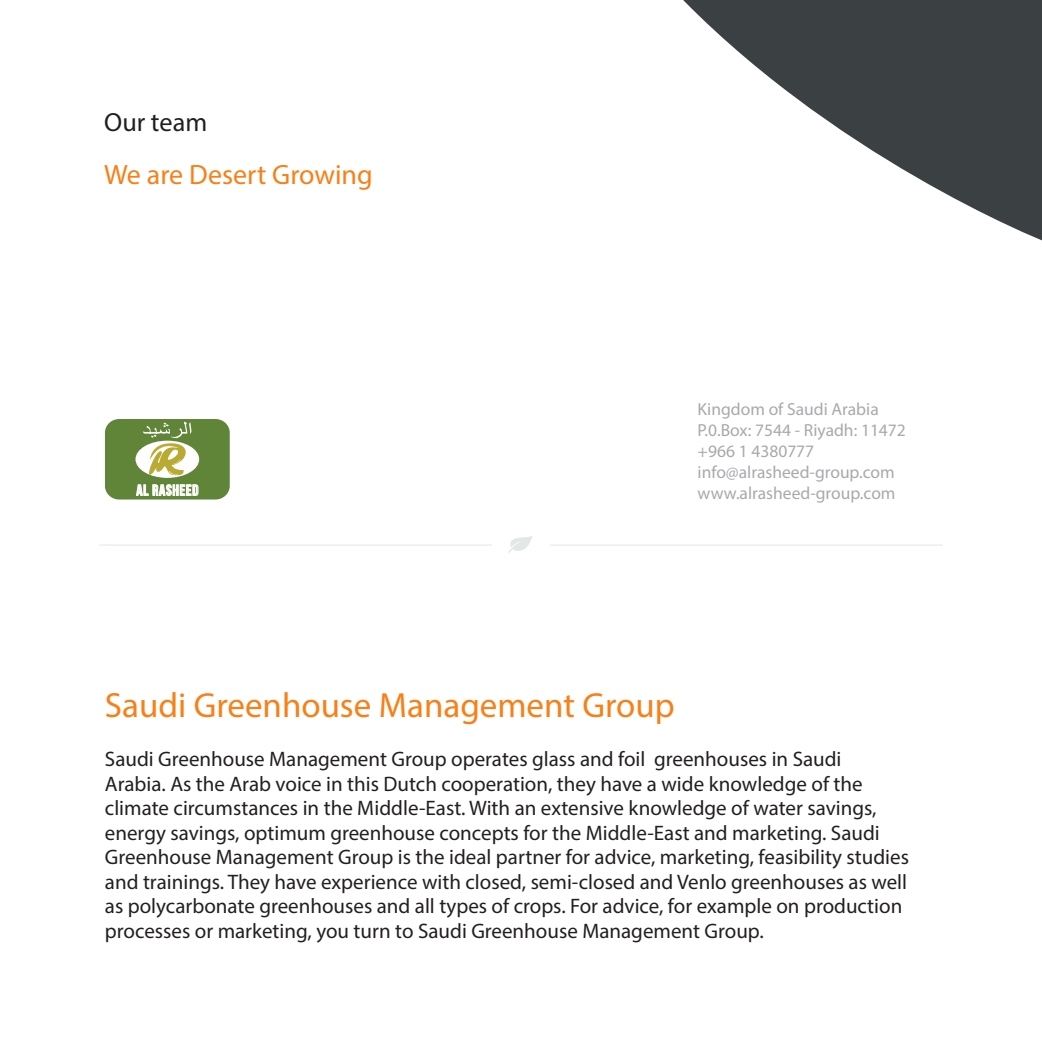
<style>
.page{position:relative;width:1042px;height:1042px;background:#fff}
.page>*{position:absolute;margin:0;border:0;box-sizing:border-box;transform-origin:0 0}
.t1{font:35px "Myriad Pro";color:#f88017}
.t2{font:28px "Myriad Pro";color:#f88017}
.t3{font:26.25px "Myriad Pro";color:#231f20}
.t4{font:21px/24.5px "Myriad Pro";color:#231f20}
.t5{font:17.5px/21px "Myriad Pro";color:#a8a9ad}
.t6{font:15.05px "Bebas Neue";letter-spacing:.05em;color:#fff}
</style>
<div class="page">
<div style="left:105px;top:419px;width:125px;height:80px;background:#608539;border-radius:14px"></div>
<svg style="left:136px;top:421px;width:63px;height:75px"></svg>
<svg style="left:508px;top:536px;width:24px;height:17px"></svg>
<hr style="left:550px;top:545px;width:393px;height:1px;background:#e2e8e7">
<hr style="left:99px;top:545px;width:393px;height:1px;background:#e2e8e7">
<svg style="left:683px;top:0;width:359px;height:240px;fill:#3b4042"></svg>
<p class="t3" style="left:104px;top:106px;width:105px">Our team</p>
<p class="t2" style="left:104px;top:157px;width:270px">We are Desert Growing</p>
<p class="t6" style="left:136px;top:482px;width:64px">AL RASHEED</p>
<p class="t5" style="left:697px;top:399px;width:210px">Kingdom of Saudi Arabia<br>P.0.Box: 7544 - Riyadh: 11472 +966 1 4380777 info@alrasheed-group.com www.alrasheed-group.com</p>
<p class="t1" style="left:105px;top:684px;width:571px">Saudi Greenhouse Management Group</p>
<p class="t4" style="left:105px;top:746px;width:805px">Saudi Greenhouse Management Group operates glass and foil greenhouses in Saudi<br>Arabia. As the Arab voice in this Dutch cooperation, they have a wide knowledge of the climate circumstances in the Middle-East. With an extensive knowledge of water savings, energy savings, optimum greenhouse concepts for the Middle-East and marketing. Saudi Greenhouse Management Group is the ideal partner for advice, marketing, feasibility studies and trainings. They have experience with closed, semi-closed and Venlo greenhouses as well as polycarbonate greenhouses and all types of crops. For advice, for example on production processes or marketing, you turn to Saudi Greenhouse Management Group.</p>
</div>
